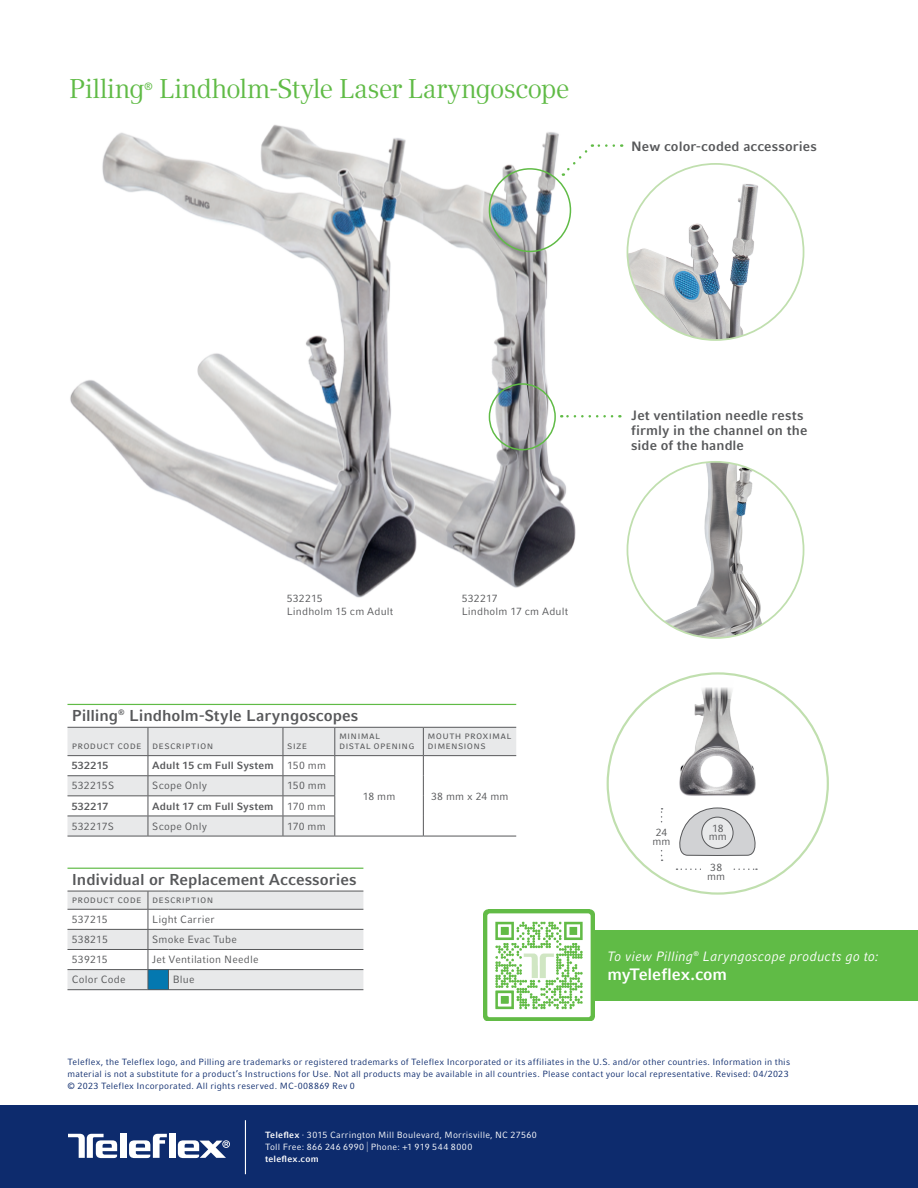
<style>
.page{position:relative;width:918px;height:1188px;background:#fff}
.page>*{position:absolute;margin:0;border:0;box-sizing:border-box;transform-origin:0 0}
.t1{font:27px "Compatil Text LT Pro";letter-spacing:-.025em;color:#60bb46}
.t2{font:27px "Compatil Text LT Pro";letter-spacing:-.005em;color:#60bb46}
.t3{font:700 16.5px "Compatil Fact LT Pro";letter-spacing:-.005em;color:#fff}
.t4{font:700 15.75px "Compatil Fact LT Pro";color:#57585a}
.t5{font:700 13.5px/15px "Compatil Fact LT Pro";letter-spacing:.005em;color:#57585a}
.t6{font:italic 13.5px "Compatil Fact LT Pro";letter-spacing:.01em;color:#fff}
.t7{font:10.5px/10.5px "Compatil Fact LT Pro";letter-spacing:.02em;color:#57585a}
.t8{font:700 10.5px "Compatil Fact LT Pro";letter-spacing:.015em;color:#57585a}
.t9{font:10.5px "Compatil Text LT Pro";color:#60bb46}
.t10{font:9px/12px "Compatil Fact LT Pro";letter-spacing:.025em;color:#0d2b6d}
.t11{font:9px/12px "Compatil Fact LT Pro";letter-spacing:.03em;color:#fff}
.s1{font-weight:700}
.s2{font-family:"Teleflex Sp Characters"}
</style>
<div class="page">
<div style="left:0;top:1105px;width:918px;height:83px;background:#0d2b6d"></div>
<hr style="left:245px;top:1120px;width:1px;height:54px;background:#fff">
<div style="left:169px;top:1134px;width:6px;height:24px;background:#fff"></div>
<svg style="left:129px;top:1134px;width:38px;height:24px"></svg>
<div style="left:120px;top:1134px;width:6px;height:24px;background:#fff"></div>
<svg style="left:178px;top:1140px;width:52px;height:18px"></svg>
<svg style="left:68px;top:1134px;width:49px;height:24px"></svg>
<hr style="left:68px;top:704px;width:448px;height:1px;background:#60bb46">
<hr style="left:68px;top:836px;width:80px;height:1px;background:#57585a">
<hr style="left:148px;top:836px;width:135px;height:1px;background:#57585a">
<hr style="left:283px;top:836px;width:52px;height:1px;background:#57585a">
<hr style="left:335px;top:836px;width:88px;height:1px;background:#57585a">
<hr style="left:423px;top:836px;width:93px;height:1px;background:#57585a">
<svg style="left:68px;top:727px;width:448px;height:109px"></svg>
<hr style="left:68px;top:868px;width:295px;height:1px;background:#60bb46">
<svg style="left:68px;top:891px;width:295px;height:99px"></svg>
<img style="left:447px;top:132px;width:129px;height:456px">
<img style="left:70px;top:125px;width:377px;height:473px">
<img style="left:627px;top:164px;width:177px;height:176px;border-radius:88px">
<img style="left:627px;top:462px;width:156px;height:176px">
<svg style="left:561px;top:415px;width:51px;height:3px"></svg>
<div style="left:489px;top:168px;width:82px;height:84px;border:2px solid #60bb46;border-radius:50%"></div>
<div style="left:489px;top:383px;width:67px;height:67px;border:2px solid #60bb46;border-radius:50%"></div>
<svg style="left:679px;top:807px;width:77px;height:49px"></svg>
<div style="left:702px;top:817px;width:31px;height:31px;background:#e8e9ea;border-radius:50%"></div>
<div style="left:702px;top:817px;width:31px;height:32px;border:1px solid #57585a;border-radius:50%"></div>
<svg style="left:677px;top:868px;width:80px;height:2px"></svg>
<svg style="left:661px;top:808px;width:2px;height:53px"></svg>
<div style="left:647px;top:825px;width:29px;height:23px;background:#fff"></div>
<div style="left:702px;top:863px;width:29px;height:22px;background:#fff"></div>
<img style="left:650px;top:681px;width:133px;height:115px">
<div style="left:587px;top:930px;width:331px;height:71px;background:#60bb46"></div>
<img style="left:484px;top:910px;width:110px;height:111px">
<svg style="left:562px;top:144px;width:52px;height:32px"></svg>
<h1 class="t2" style="left:69px;top:73px;width:77px">Pilling</h1>
<p class="t9" style="left:144px;top:81px;width:10px">®</p>
<h1 class="t1" style="left:159px;top:73px;width:412px">Lindholm-Style Laser Laryngoscope</h1>
<h3 class="t5" style="left:631px;top:138px;width:187px">New color-coded accessories</h3>
<h3 class="t5" style="left:631px;top:408px;width:178px">Jet ventilation needle rests firmly in the channel on the side of the handle</h3>
<p class="t7" style="left:287px;top:592px;width:108px;line-height:13.5px">532215<br>Lindholm 15 cm Adult</p>
<p class="t7" style="left:462px;top:592px;width:108px;line-height:13.5px">532217<br>Lindholm 17 cm Adult</p>
<h3 class="t4" style="left:72px;top:706px;width:288px">Pilling<sup>®</sup> Lindholm-Style Laryngoscopes</h3>
<p class="t7" style="left:72px;top:740px;width:143px">Product Code Description</p>
<p class="t7" style="left:287px;top:740px;width:21px">Size</p>
<p class="t7" style="left:339px;top:730px;width:77px">Minimal<br>Distal Opening</p>
<p class="t7" style="left:428px;top:730px;width:86px">Mouth Proximal<br>Dimensions</p>
<p class="t8" style="left:72px;top:760px;width:38px">532215</p>
<p class="t8" style="left:152px;top:760px;width:123px">Adult 15 cm Full System</p>
<p class="t7" style="left:287px;top:761px;width:40px">150 mm</p>
<p class="t7" style="left:363px;top:791px;width:34px">18 mm</p>
<p class="t7" style="left:431px;top:791px;width:79px">38 mm x 24 mm</p>
<p class="t7" style="left:72px;top:781px;width:44px">532215S</p>
<p class="t7" style="left:152px;top:781px;width:56px">Scope Only</p>
<p class="t7" style="left:287px;top:781px;width:40px">150 mm</p>
<p class="t8" style="left:72px;top:800px;width:38px">532217</p>
<p class="t8" style="left:152px;top:800px;width:123px">Adult 17 cm Full System</p>
<p class="t7" style="left:287px;top:801px;width:40px">170 mm</p>
<p class="t7" style="left:72px;top:821px;width:44px">532217S</p>
<p class="t7" style="left:152px;top:821px;width:56px">Scope Only</p>
<p class="t7" style="left:287px;top:821px;width:40px">170 mm</p>
<h3 class="t4" style="left:72px;top:870px;width:286px">Individual or Replacement Accessories</h3>
<p class="t7" style="left:72px;top:889px;width:143px;line-height:20.1px">Product Code Description<br>537215</p>
<p class="t7" style="left:152px;top:914px;width:64px">Light Carrier</p>
<p class="t7" style="left:72px;top:934px;width:38px">538215</p>
<p class="t7" style="left:152px;top:934px;width:86px">Smoke Evac Tube</p>
<p class="t7" style="left:72px;top:954px;width:38px">539215</p>
<p class="t7" style="left:152px;top:954px;width:108px">Jet Ventilation Needle</p>
<p class="t7" style="left:72px;top:974px;width:55px">Color Code</p>
<p class="t7" style="left:173px;top:974px;width:23px">Blue</p>
<p class="t7" style="left:652px;top:828px;width:20px;line-height:9px;text-align:center">24 mm</p>
<p class="t7" style="left:709px;top:825px;width:20px;line-height:7.5px;text-align:center">18 mm</p>
<p class="t7" style="left:707px;top:862px;width:20px;line-height:9px">38 mm</p>
<h3 class="t6" style="left:608px;top:948px;width:273px">To view Pilling<sup>®</sup> Laryngoscope products go to:</h3>
<h2 class="t3" style="left:608px;top:965px;width:121px">myTeleflex.com</h2>
<p class="t10" style="left:68px;top:1056px;width:724px">Teleflex, the Teleflex logo, and Pilling are trademarks or registered trademarks of Teleflex Incorporated or its affiliates in the U.S. and/or other countries. Information in this material is not a substitute for a product’s Instructions for Use. Not all products may be available in all countries. Please contact your local representative. Revised: 04/2023 © 2023 Teleflex Incorporated. All rights reserved. MC-008869 Rev 0</p>
<p class="t11" style="left:265px;top:1129px;width:273px"><span class="s1">Teleflex</span> · 3015 Carrington Mill Boulevard, Morrisville, NC 27560<br>Toll Free: 866 246 6990<span class="s2">|</span>Phone: +1 919 544 8000<br><span class="s1">teleflex.com</span></p>
</div>
